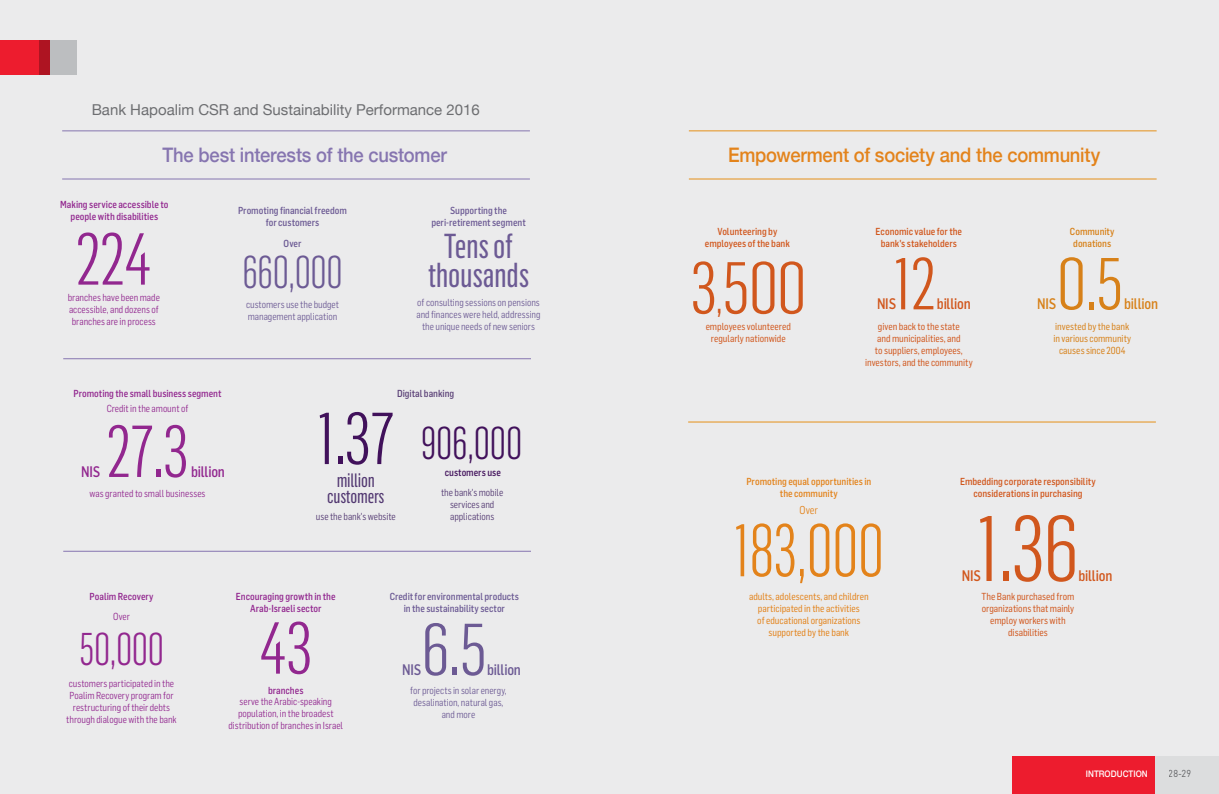
<style>
.page{position:relative;width:1219px;height:794px;background:#ebebec}
.page>*{position:absolute;margin:0;border:0;box-sizing:border-box;transform-origin:0 0}
.t1{font:300 91.1px "Flama Condensed";color:#e35f20;scale:1.09 1}
.t2{font:300 73px "Flama Condensed";letter-spacing:-.01em;color:#f78f1e;scale:.95 1}
.t3{font:300 72px "Flama Condensed";color:#e35f20;scale:1.09 1}
.t4{font:300 72px "Flama Condensed";letter-spacing:-.02em;color:#92278f;scale:1.09 1}
.t5{font:300 72px "Flama Condensed";letter-spacing:-.02em;color:#92278f;scale:1.06 1}
.t6{font:300 72px "Flama Condensed";color:#41115b;scale:1.09 1}
.t7{font:300 72px "Flama Condensed";color:#6c5a94;scale:1.09 1}
.t8{font:300 72px "Flama Condensed";color:#ea8c1c;scale:1.09 1}
.t9{font:300 45px "Flama Condensed";letter-spacing:-.01em;color:#6c5a94;scale:.95 1}
.t10{font:300 45px "Flama Condensed";letter-spacing:-.005em;color:#41115b;scale:.95 1}
.t11{font:300 45px "Flama Condensed";color:#92278f;scale:.95 1}
.t12{font:34px "Flama Condensed Basic";letter-spacing:-.01em;color:#6c5a94;scale:.95 1}
.t13{font:500 20px "Helvetica Neue";letter-spacing:-.015em;color:#f78f1e;scale:.92 1}
.t14{font:500 20px "Helvetica Neue";letter-spacing:-.01em;color:#8675b0;scale:.92 1}
.t15{font:19px/16px "Flama Condensed Basic";letter-spacing:-.01em;color:#523871;text-align:center;scale:.95 1}
.t16{font:15px "Helvetica Neue";color:#6d6e71}
.t17{font:500 15px "Flama Semicondensed";letter-spacing:-.015em;color:#e35f20;scale:.89 1}
.t18{font:500 15px "Flama Semicondensed";letter-spacing:-.015em;color:#92278f;scale:.89 1}
.t19{font:500 15px "Flama Semicondensed";letter-spacing:-.015em;color:#6c5a94;scale:.89 1}
.t20{font:500 15px "Flama Semicondensed";letter-spacing:-.015em;color:#ea8c1c;scale:.89 1}
.t21{font:11.2px "Flama Semicondensed";color:#f78f1e;scale:.92 1}
.t22{font:10px/12px "Flama Semicondensed";color:#92278f;text-align:center;scale:.92 1}
.t23{font:10px/12px "Flama Semicondensed Basic";letter-spacing:-.005em;color:#e35f20;text-align:center;scale:.92 1}
.t24{font:10px/12px "Flama Semicondensed";letter-spacing:-.005em;color:#6c5a94;text-align:center;scale:.92 1}
.t25{font:500 10px/12px "Flama Semicondensed";color:#92278f;text-align:center;scale:.92 1}
.t26{font:500 10px/12px "Flama Semicondensed";color:#6c5a94;text-align:center;scale:.92 1}
.t27{font:500 10px/12px "Flama Semicondensed";color:#e35f20;text-align:center;scale:.92 1}
.t28{font:10px/12px "Flama Semicondensed Basic";color:#f78f1e;text-align:center;scale:.92 1}
.t29{font:10px/12px "Flama Semicondensed";letter-spacing:-.005em;color:#523871;text-align:center;scale:.92 1}
.t30{font:10px/12px "Flama Semicondensed Basic";color:#ea8c1c;text-align:center;scale:.92 1}
.t31{font:500 10px/12px "Flama Semicondensed";letter-spacing:-.005em;color:#f78f1e;text-align:center;scale:.92 1}
.t32{font:500 10px/12px "Flama Semicondensed";letter-spacing:-.005em;color:#ea8c1c;text-align:center;scale:.92 1}
.t33{font:500 10px "Flama Semicondensed";color:#5c4278;scale:.92 1}
.t34{font:500 10px "Flama Semicondensed";letter-spacing:.005em;color:#41115b;scale:.92 1}
.t35{font:10px "DIN";color:#6d6e71;scale:.9 1}
.t36{font:500 9px "Helvetica Neue";letter-spacing:.005em;color:#fff;scale:.9 1}
.s1{font-size:42px}
</style>
<div class="page">
<hr style="left:62px;top:130px;width:468px;height:1px;background:#8675b0">
<hr style="left:62px;top:178px;width:468px;height:1px;background:#8675b0">
<hr style="left:63px;top:551px;width:468px;height:1px;background:#8675b0">
<hr style="left:63px;top:358px;width:468px;height:1px;background:#8675b0">
<hr style="left:689px;top:130px;width:468px;height:1px;background:#f99d1c">
<hr style="left:689px;top:178px;width:468px;height:1px;background:#f99d1c">
<hr style="left:688px;top:421px;width:468px;height:1px;background:#f99d1c">
<div style="left:1148px;top:756px;width:71px;height:38px;background:#dcddde"></div>
<div style="left:1012px;top:756px;width:143px;height:38px;background:#ed1c2e"></div>
<div style="left:0;top:40px;width:50px;height:35px;background:#ed1c2e"></div>
<div style="left:40px;top:40px;width:10px;height:35px;background:#ae1422"></div>
<div style="left:50px;top:40px;width:27px;height:35px;background:#bcbec0"></div>
<h3 class="t16" style="left:92px;top:99px;width:390px">Bank Hapoalim CSR and Sustainability Performance 2016</h3>
<h3 class="t14" style="left:163px;top:139px;width:311px">The best interests of the customer</h3>
<p class="t25" style="left:60px;top:198px;width:119px">Making service accessible to people with disabilities</p>
<h3 class="t4" style="left:75px;top:214px;width:72px">224</h3>
<p class="t22" style="left:68px;top:291px;width:102px;text-align:left">branches have been made accessible, and dozens of branches are in process</p>
<p class="t26" style="left:238px;top:204px;width:120px">Promoting financial freedom for customers</p>
<p class="t26" style="left:284px;top:237px;width:21px">Over</p>
<h3 class="t9" style="left:242px;top:244px;width:107px">660,000</h3>
<p class="t24" style="left:246px;top:298px;width:103px;text-align:left">customers use the budget management application</p>
<p class="t26" style="left:431px;top:204px;width:104px">Supporting the peri-retirement segment</p>
<h3 class="t12" style="left:444px;top:225px;width:74px">Tens of</h3>
<h3 class="t12" style="left:428px;top:254px;width:108px">thousands</h3>
<p class="t24" style="left:416px;top:296px;width:136px">of consulting sessions on pensions and finances were held, addressing the unique needs of new seniors</p>
<p class="t25" style="left:73px;top:387px;width:162px">Promoting the small business segment</p>
<p class="t22" style="left:107px;top:402px;width:90px">Credit in the amount of</p>
<h3 class="t5" style="left:106px;top:407px;width:80px">27.3</h3>
<h3 class="t18" style="left:81px;top:462px;width:23px">NIS</h3>
<h3 class="t18" style="left:191px;top:462px;width:40px">billion</h3>
<p class="t22" style="left:89px;top:486px;width:128px">was granted to small businesses</p>
<p class="t33" style="left:397px;top:387px;width:64px">Digital banking</p>
<h3 class="t6" style="left:317px;top:394px;width:73px">1.37</h3>
<h3 class="t15" style="left:327px;top:471px;width:62px">million customers</h3>
<p class="t29" style="left:316px;top:510px;width:88px">use the bank's website</p>
<h3 class="t10" style="left:421px;top:415px;width:108px">906,000</h3>
<p class="t34" style="left:445px;top:466px;width:62px">customers use</p>
<p class="t29" style="left:441px;top:486px;width:69px">the bank's mobile services and applications</p>
<p class="t25" style="left:90px;top:590px;width:71px">Poalim Recovery</p>
<p class="t22" style="left:113px;top:609px;width:20px">Over</p>
<h3 class="t11" style="left:79px;top:621px;width:91px">50,000</h3>
<p class="t22" style="left:66px;top:677px;width:121px">customers participated in the<br>Poalim Recovery program for restructuring of their debts through dialogue with the bank</p>
<p class="t25" style="left:236px;top:590px;width:110px">Encouraging growth in the<br>Arab-Israeli sector</p>
<p class="t26" style="left:390px;top:590px;width:142px">Credit for environmental products in the sustainability sector</p>
<h3 class="t4" style="left:259px;top:603px;width:51px">43</h3>
<h3 class="t7" style="left:421px;top:605px;width:62px">6.5</h3>
<h3 class="t19" style="left:402px;top:660px;width:23px">NIS</h3>
<h3 class="t19" style="left:487px;top:660px;width:40px">billion</h3>
<p class="t25" style="left:268px;top:683px;width:40px">branches</p>
<p class="t22" style="left:228px;top:694px;width:126px">serve the Arabic-speaking population, in the broadest distribution of branches in Israel</p>
<p class="t24" style="left:410px;top:683px;width:106px">for projects in solar energy, desalination, natural gas, and more</p>
<h3 class="t13" style="left:728px;top:139px;width:406px">Empowerment of society and the community</h3>
<p class="t27" style="left:705px;top:225px;width:94px">Volunteering by employees of the bank</p>
<p class="t27" style="left:876px;top:225px;width:96px">Economic value for the bank's stakeholders</p>
<p class="t32" style="left:1070px;top:225px;width:50px">Community donations</p>
<h3 class="t3" style="left:691px;top:243px;width:108px">3<span class="s1">,</span>500</h3>
<p class="t23" style="left:706px;top:320px;width:94px">employees volunteered regularly nationwide</p>
<h3 class="t3" style="left:893px;top:239px;width:41px">12</h3>
<h3 class="t8" style="left:1057px;top:239px;width:63px">0.5</h3>
<p class="t23" style="left:865px;top:320px;width:118px">given back to the state<br>and municipalities, and<br>to suppliers, employees, investors, and the community</p>
<h3 class="t17" style="left:877px;top:294px;width:23px">NIS</h3>
<h3 class="t17" style="left:937px;top:294px;width:40px">billion</h3>
<h3 class="t20" style="left:1037px;top:294px;width:23px">NIS</h3>
<h3 class="t20" style="left:1124px;top:294px;width:40px">billion</h3>
<p class="t30" style="left:1053px;top:320px;width:86px">invested by the bank in various community causes since 2004</p>
<p class="t31" style="left:746px;top:475px;width:137px">Promoting equal opportunities in the community</p>
<p class="t21" style="left:800px;top:503px;width:22px">Over</p>
<h2 class="t2" style="left:734px;top:505px;width:160px">183,000</h2>
<p class="t28" style="left:749px;top:589px;width:132px">adults, adolescents, and children participated in the activities<br>of educational organizations supported by the bank</p>
<p class="t27" style="left:960px;top:475px;width:149px">Embedding corporate responsibility considerations in purchasing</p>
<h1 class="t1" style="left:976px;top:492px;width:96px">1.36</h1>
<h3 class="t17" style="left:962px;top:566px;width:23px">NIS</h3>
<h3 class="t17" style="left:1078px;top:566px;width:40px">billion</h3>
<p class="t23" style="left:981px;top:589px;width:103px">The Bank purchased from organizations that mainly employ workers with disabilities</p>
<p class="t36" style="left:1086px;top:766px;width:70px">INTRODUCTION</p>
<p class="t35" style="left:1169px;top:767px;width:26px">28-29</p>
</div>
